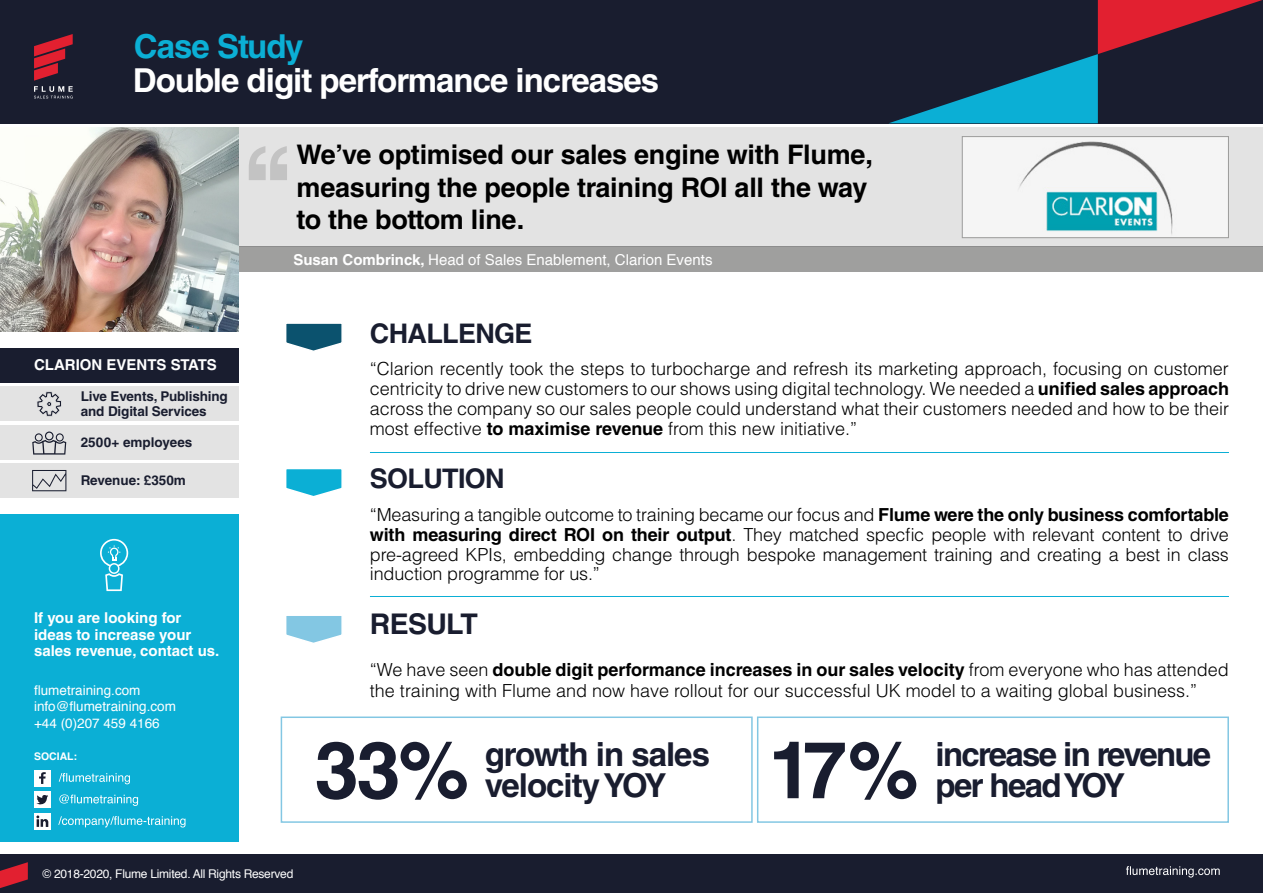
<style>
.page{position:relative;width:1263px;height:893px;background:#fff}
.page>*{position:absolute;margin:0;border:0;box-sizing:border-box;transform-origin:0 0}
.t1{font:700 79.5px "Helvetica LT Std";color:#191d2f}
.t2{font:700 33px "Helvetica LT Std";letter-spacing:-.03em;color:#fff}
.t3{font:700 33px "Helvetica LT Std";letter-spacing:-.05em;color:#191d2f}
.t4{font:700 33px/31.5px "Helvetica LT Std";letter-spacing:-.03em;color:#191d2f}
.t5{font:700 33px "Helvetica LT Std";letter-spacing:-.03em;color:#0bafd5}
.t6{font:700 28.5px "Helvetica LT Std";letter-spacing:-.025em;color:#191d2f}
.t7{font:700 27px/32.4px "Helvetica LT Std";letter-spacing:-.01em;color:#000}
.t8{font:700 27px "Helvetica LT Std";letter-spacing:-.025em;color:#191d2f}
.t9{font:300 18px/19.8px "Helvetica LT Std";color:#000;text-align:justify}
.t10{font:700 15px/16.5px "Helvetica LT Std";color:#fff}
.t11{font:15px "Helvetica";color:#fff}
.t12{font:700 13.5px/15px "Helvetica LT Std";letter-spacing:-.01em;color:#191d2f}
.t13{font:13.5px/16.5px "Helvetica";color:#fff}
.t14{font:12px "Helvetica";letter-spacing:-.02em;color:#fff}
.t15{font:700 10.5px "Helvetica LT Std";color:#fff}
.s1{font-family:"Helvetica LT Std";font-weight:700}
.s2{font-weight:700}
</style>
<div class="page">
<div style="left:0;top:855px;width:1263px;height:38px;background:#191d2f"></div>
<svg style="left:0;top:862px;width:28px;height:26px"></svg>
<div style="left:0;top:0;width:1263px;height:123px;background:#191d2f"></div>
<svg style="left:34px;top:34px;width:39px;height:65px"></svg>
<svg style="left:890px;top:0;width:372px;height:123px"></svg>
<svg style="left:1126px;top:866px;width:94px;height:11px"></svg>
<div style="left:0;top:128px;width:1263px;height:119px;background:#e3e3e3"></div>
<div style="left:238px;top:247px;width:1025px;height:25px;background:#9f9f9e"></div>
<img style="left:964px;top:138px;width:263px;height:98px">
<div style="left:962px;top:136px;width:267px;height:102px;border:1px solid #9d9d9c"></div>
<div style="left:0;top:349px;width:238px;height:34px;background:#191d2f"></div>
<div style="left:0;top:387px;width:238px;height:34px;background:#e3e3e3"></div>
<div style="left:0;top:425px;width:238px;height:34px;background:#e3e3e3"></div>
<div style="left:0;top:463px;width:238px;height:34px;background:#e3e3e3"></div>
<div style="left:0;top:514px;width:238px;height:328px;background:#0bafd5"></div>
<img style="left:0;top:128px;width:238px;height:204px">
<svg style="left:249px;top:146px;width:38px;height:34px"></svg>
<svg style="left:32px;top:431px;width:34px;height:24px"></svg>
<svg style="left:32px;top:470px;width:34px;height:21px"></svg>
<svg style="left:37px;top:391px;width:25px;height:26px"></svg>
<svg style="left:100px;top:539px;width:28px;height:52px"></svg>
<svg style="left:59px;top:773px;width:71px;height:11px"></svg>
<div style="left:34px;top:770px;width:17px;height:16px;background:#fff"></div>
<svg style="left:39px;top:772px;width:7px;height:12px"></svg>
<svg style="left:59px;top:794px;width:79px;height:12px"></svg>
<div style="left:34px;top:791px;width:17px;height:17px;background:#fff"></div>
<svg style="left:37px;top:795px;width:11px;height:10px"></svg>
<svg style="left:58px;top:816px;width:128px;height:11px"></svg>
<div style="left:34px;top:813px;width:17px;height:17px;background:#fff"></div>
<svg style="left:36px;top:815px;width:12px;height:12px"></svg>
<div style="left:281px;top:716px;width:472px;height:107px;background:#fff;border:2px solid #83c7e3"></div>
<div style="left:757px;top:716px;width:472px;height:107px;background:#fff;border:2px solid #83c7e3"></div>
<hr style="left:370px;top:452px;width:859px;height:1px;background:#0bafd5">
<hr style="left:370px;top:596px;width:859px;height:1px;background:#0bafd5">
<svg style="left:286px;top:323px;width:56px;height:28px;background:#3d758b"></svg>
<svg style="left:286px;top:616px;width:56px;height:27px"></svg>
<svg style="left:286px;top:469px;width:56px;height:27px;background:#35bcdc"></svg>
<h2 class="t5" style="left:134px;top:26px;width:171px">Case Study</h2>
<h2 class="t2" style="left:133px;top:60px;width:528px">Double digit performance increases</h2>
<h3 class="t7" style="left:297px;top:138px;width:578px">We’ve optimised our sales engine with Flume, measuring the people training ROI all the way to the bottom line.</h3>
<p class="t10" style="left:34px;top:356px;width:184px">CLARION EVENTS STATS</p>
<p class="t12" style="left:81px;top:389px;width:149px">Live Events, Publishing and Digital Services</p>
<p class="t12" style="left:81px;top:435px;width:113px">2500+ employees</p>
<p class="t12" style="left:81px;top:473px;width:107px">Revenue: £350m</p>
<p class="t10" style="left:34px;top:609px;width:187px">If you are looking for ideas to increase your sales revenue, contact us.</p>
<p class="t13" style="left:34px;top:682px;width:143px">flumetraining.com info@flumetraining.com +44 (0)207 459 4166</p>
<p class="t15" style="left:34px;top:750px;width:45px">SOCIAL:</p>
<p class="t11" style="left:293px;top:248px;width:421px"><span class="s1">Susan Combrinck,</span> Head of Sales Enablement, Clarion Events</p>
<h3 class="t8" style="left:370px;top:317px;width:164px">CHALLENGE</h3>
<p class="t9" style="left:370px;top:359px;width:860px">“Clarion recently took the steps to turbocharge and refresh its marketing approach, focusing on customer centricity to drive new customers to our shows using digital technology. We needed a <span class="s2">unified sales approach </span>across the company so our sales people could understand what their customers needed and how to be their most effective <span class="s2">to maximise revenue</span> from this new initiative.”</p>
<h3 class="t8" style="left:370px;top:462px;width:136px">SOLUTION</h3>
<p class="t9" style="left:370px;top:504px;width:860px">“Measuring a tangible outcome to training became our focus and <span class="s2">Flume were the only business comfortable with measuring direct ROI on their output</span>. They matched specfic people with relevant content to drive pre-agreed KPIs, embedding change through bespoke management training and creating a best in class induction programme for us.”</p>
<h3 class="t6" style="left:370px;top:607px;width:109px">RESULT</h3>
<p class="t9" style="left:370px;top:658px;width:860px;line-height:21.6px">“We have seen <span class="s2">double digit performance increases in our sales velocity</span> from everyone who has attended the training with Flume and now have rollout for our successful UK model to a waiting global business.”</p>
<h1 class="t1" style="left:315px;top:722px;width:156px">33%</h1>
<h1 class="t1" style="left:769px;top:722px;width:151px">17%</h1>
<h2 class="t4" style="left:485px;top:738px;width:227px">growth in sales velocity YOY</h2>
<h2 class="t3" style="left:935px;top:734px;width:277px">increase in revenue</h2>
<h2 class="t3" style="left:935px;top:765px;width:191px">per head YOY</h2>
<p class="t14" style="left:43px;top:865px;width:252px">© 2018-2020, Flume Limited. All Rights Reserved</p>
</div>
